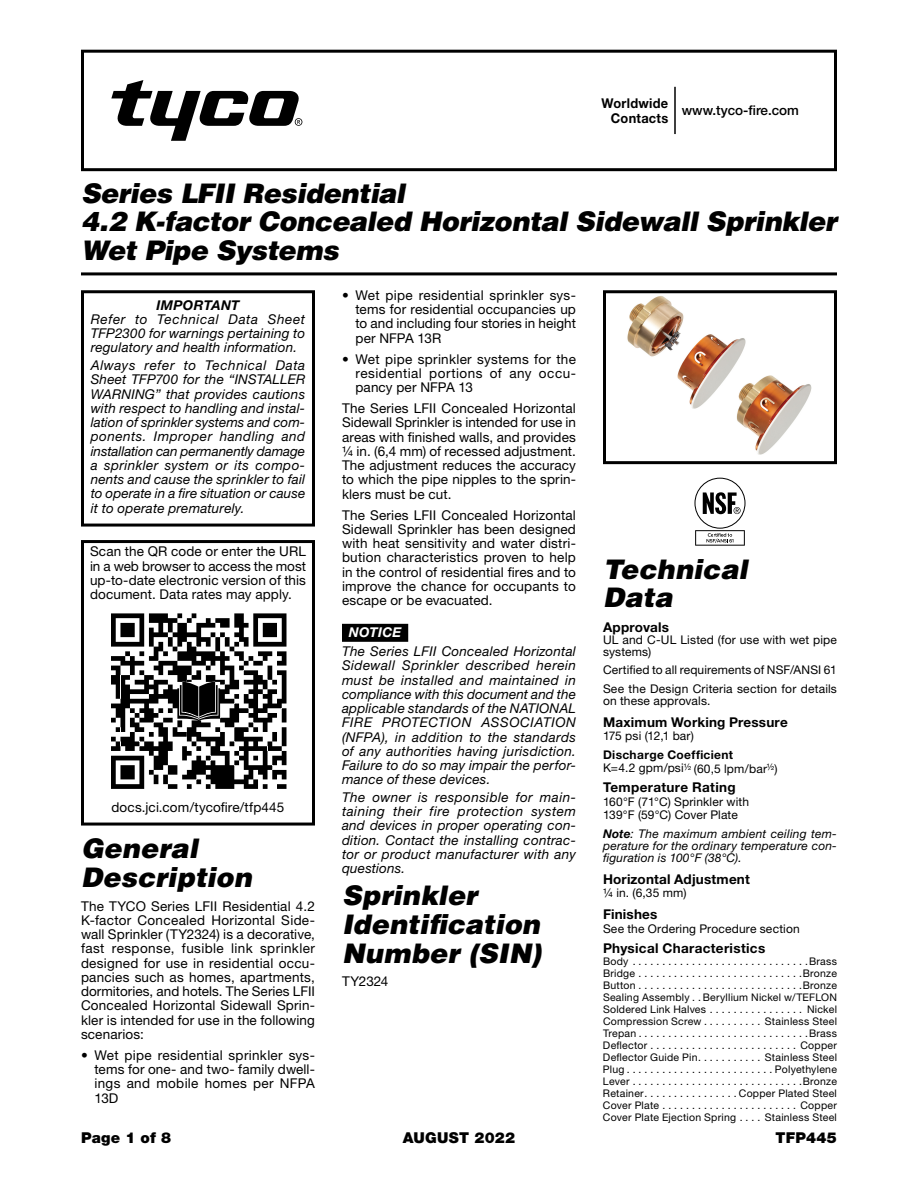
<style>
.page{position:relative;width:918px;height:1188px;background:#fff}
.page>*{position:absolute;margin:0;border:0;box-sizing:border-box;transform-origin:0 0}
.t1{font:italic 900 27px/28.8px "Helvetica LT Std";letter-spacing:-.005em;color:#000}
.t2{font:900 15px "Helvetica Neue LT Std";letter-spacing:.015em;color:#000}
.t3{font:13.5px/14.2px "Helvetica Neue LT Std";letter-spacing:.01em;color:#000;text-align:justify}
.t4{font:italic 13.5px/14.2px "Helvetica Neue LT Std";letter-spacing:.015em;color:#000;text-align:justify}
.t5{font:700 13.5px "Helvetica Neue LT Std";letter-spacing:.015em;color:#000}
.t6{font:700 13.5px/15px "Helvetica Neue LT Std";letter-spacing:.015em;color:#000;text-align:right;scale:.95 1}
.t7{font:500 13.5px "Helvetica Neue LT Std";color:#000}
.t8{font:italic 700 13.5px "Helvetica Neue LT Std";letter-spacing:.025em;color:#000}
.t9{font:italic 700 13.5px "Helvetica Neue LT Std";letter-spacing:.02em;color:#fff}
.t10{font:12px/13.5px "Helvetica Neue LT Std";letter-spacing:.015em;color:#000}
.t11{font:italic 12px/12px "Helvetica Neue LT Std";letter-spacing:.015em;color:#000;text-align:justify}
.t12{font:10.5px/12px "Helvetica Neue LT Std";letter-spacing:.025em;color:#000;text-align:justify}
.s1{font-weight:700}
</style>
<div class="page">
<div style="left:81px;top:50px;width:756px;height:121px;border:3px solid #000"></div>
<hr style="left:81px;top:272px;width:756px;height:3px;background:#000">
<hr style="left:674px;top:87px;width:2px;height:47px;background:#000">
<svg style="left:111px;top:80px;width:191px;height:61px"></svg>
<div style="left:81px;top:290px;width:234px;height:237px;border:3px solid #000"></div>
<div style="left:81px;top:540px;width:234px;height:286px;border:3px solid #000"></div>
<svg style="left:111px;top:613px;width:175px;height:176px"></svg>
<div style="left:342px;top:624px;width:66px;height:18px;background:#000"></div>
<img style="left:627px;top:296px;width:185px;height:159px">
<div style="left:603px;top:290px;width:234px;height:174px;border:3px solid #000"></div>
<svg style="left:694px;top:478px;width:52px;height:68px"></svg>
<p class="t6" style="left:602px;top:95px;width:72px">Worldwide<br>Contacts</p>
<p class="t7" style="left:682px;top:102px;width:119px">www.tyco-fire.com</p>
<h1 class="t1" style="left:81px;top:178px;width:757px">Series LFII Residential<br>4.2 K-factor Concealed Horizontal Sidewall Sprinkler<br>Wet Pipe Systems</h1>
<p class="t8" style="left:156px;top:296px;width:85px">IMPORTANT</p>
<p class="t4" style="left:91px;top:312px;width:216px">Refer to Technical Data Sheet TFP2300 for warnings pertaining to regulatory and health information.</p>
<p class="t4" style="left:91px;top:358px;width:216px">Always refer to Technical Data Sheet TFP700 for the “INSTALLER WARNING” that provides cautions with respect to handling and instal&shy;lation of sprinkler systems and com&shy;ponents. Improper handling and installation can permanently damage a sprinkler system or its compo&shy;nents and cause the sprinkler to fail to operate in a fire situation or cause it to operate prematurely.</p>
<p class="t3" style="left:90px;top:544px;width:218px">Scan the QR code or enter the URL in a web browser to access the most up-to-date electronic version of this document. Data rates may apply.</p>
<p class="t3" style="left:112px;top:800px;width:174px">docs.jci.com/tycofire/tfp445</p>
<h1 class="t1" style="left:81px;top:834px;width:172px">General<br>Description</h1>
<p class="t3" style="left:81px;top:899px;width:236px">The TYCO Series LFII Residential 4.2<br>K-factor Concealed Horizontal Side&shy;wall Sprinkler (TY2324) is a decorative, fast response, fusible link sprinkler designed for use in residential occu&shy;pancies such as homes, apartments, dormitories, and hotels. The Series LFII Concealed Horizontal Sidewall Sprin&shy;kler is intended for use in the following scenarios:</p>
<p class="t3" style="left:94px;top:1048px;width:222px;text-indent:-14px">• Wet pipe residential sprinkler sys&shy;tems for one- and two- family dwell&shy;ings and mobile homes per NFPA 13D</p>
<p class="t3" style="left:356px;top:288px;width:222px;text-indent:-14px">• Wet pipe residential sprinkler sys&shy;tems for residential occupancies up to and including four stories in height per NFPA 13R</p>
<p class="t3" style="left:356px;top:352px;width:222px;text-indent:-14px">• Wet pipe sprinkler systems for the residential portions of any occu&shy;pancy per NFPA 13</p>
<p class="t3" style="left:342px;top:401px;width:236px">The Series LFII Concealed Horizontal Sidewall Sprinkler is intended for use in areas with finished walls, and provides ¼ in. (6,4 mm) of recessed adjustment.<br>The adjustment reduces the accuracy to which the pipe nipples to the sprin&shy;klers must be cut.</p>
<p class="t3" style="left:342px;top:508px;width:236px">The Series LFII Concealed Horizontal Sidewall Sprinkler has been designed with heat sensitivity and water distri&shy;bution characteristics proven to help in the control of residential fires and to improve the chance for occupants to escape or be evacuated.</p>
<p class="t9" style="left:349px;top:624px;width:54px">NOTICE</p>
<p class="t4" style="left:342px;top:644px;width:236px">The Series LFII Concealed Horizontal Sidewall Sprinkler described herein must be installed and maintained in compliance with this document and the applicable standards of the NATIONAL FIRE PROTECTION ASSOCIATION (NFPA), in addition to the standards of any authorities having jurisdiction.<br>Failure to do so may impair the perfor&shy;mance of these devices.</p>
<p class="t4" style="left:342px;top:790px;width:236px">The owner is responsible for main&shy;taining their fire protection system and devices in proper operating con&shy;dition. Contact the installing contrac&shy;tor or product manufacturer with any questions.</p>
<h1 class="t1" style="left:342px;top:881px;width:201px">Sprinkler<br>Identification<br>Number (SIN)</h1>
<p class="t3" style="left:342px;top:974px;width:48px">TY2324</p>
<h1 class="t1" style="left:603px;top:554px;width:146px">Technical<br>Data</h1>
<p class="t5" style="left:603px;top:618px;width:67px">Approvals</p>
<p class="t10" style="left:603px;top:633px;width:236px;line-height:12px">UL and C-UL Listed (for use with wet pipe systems)</p>
<p class="t10" style="left:603px;top:660px;width:235px;line-height:18.8px">Certified to all requirements of NSF/ANSI 61<br>See the Design Criteria section for details</p>
<p class="t10" style="left:603px;top:694px;width:109px">on these approvals.</p>
<p class="t5" style="left:603px;top:714px;width:186px">Maximum Working Pressure</p>
<p class="t10" style="left:603px;top:729px;width:92px">175 psi (12,1 bar)</p>
<p class="t10" style="left:603px;top:748px;width:176px"><span class="s1">Discharge Coefficient<br></span>K=4.2 gpm/psi<sup>½</sup> (60,5 lpm/bar<sup>½</sup>)</p>
<p class="t5" style="left:603px;top:779px;width:134px">Temperature Rating</p>
<p class="t10" style="left:603px;top:795px;width:148px">160°F (71°C) Sprinkler with<br>139°F (59°C) Cover Plate</p>
<p class="t11" style="left:603px;top:828px;width:235px"><span class="s1">Note</span>: The maximum ambient ceiling tem&shy;perature for the ordinary temperature con&shy;figuration is 100°F (38°C).</p>
<p class="t5" style="left:603px;top:871px;width:148px">Horizontal Adjustment</p>
<p class="t10" style="left:603px;top:886px;width:85px">¼ in. (6,35 mm)</p>
<p class="t5" style="left:603px;top:906px;width:56px">Finishes</p>
<p class="t10" style="left:603px;top:921px;width:198px">See the Ordering Procedure section</p>
<p class="t5" style="left:603px;top:939px;width:164px">Physical Characteristics</p>
<p class="t12" style="left:603px;top:955px;width:27px">Body</p>
<p class="t12" style="left:809px;top:955px;width:29px">Brass</p>
<p class="t12" style="left:603px;top:967px;width:34px">Bridge</p>
<p class="t12" style="left:803px;top:967px;width:36px">Bronze</p>
<p class="t12" style="left:603px;top:979px;width:34px">Button</p>
<p class="t12" style="left:603px;top:979px;width:236px;text-indent:200px">Bronze Sealing Assembly.. Beryllium Nickel w/TEFLON Soldered Link Halves</p>
<p class="t12" style="left:807px;top:1003px;width:31px">Nickel</p>
<p class="t12" style="left:603px;top:1015px;width:100px">Compression Screw</p>
<p class="t12" style="left:765px;top:1015px;width:74px">Stainless Steel</p>
<p class="t12" style="left:603px;top:1027px;width:35px">Trepan</p>
<p class="t12" style="left:809px;top:1027px;width:29px">Brass</p>
<p class="t12" style="left:603px;top:1039px;width:46px">Deflector</p>
<p class="t12" style="left:800px;top:1039px;width:38px">Copper</p>
<p class="t12" style="left:603px;top:1051px;width:96px">Deflector Guide Pin</p>
<p class="t12" style="left:765px;top:1051px;width:74px">Stainless Steel</p>
<p class="t12" style="left:603px;top:1063px;width:26px">Plug.........................</p>
<p class="t12" style="left:775px;top:1063px;width:64px">Polyethylene</p>
<p class="t12" style="left:603px;top:1075px;width:28px">Lever</p>
<p class="t12" style="left:803px;top:1075px;width:36px">Bronze</p>
<p class="t12" style="left:603px;top:1087px;width:45px">Retainer................</p>
<p class="t12" style="left:739px;top:1087px;width:100px">Copper Plated Steel</p>
<p class="t12" style="left:603px;top:1099px;width:58px">Cover Plate</p>
<p class="t12" style="left:800px;top:1099px;width:38px">Copper</p>
<p class="t12" style="left:603px;top:1111px;width:135px">Cover Plate Ejection Spring</p>
<p class="t12" style="left:765px;top:1111px;width:74px">Stainless Steel</p>
<p class="t2" style="left:81px;top:1128px;width:92px">Page 1 of 8</p>
<p class="t2" style="left:403px;top:1128px;width:114px">AUGUST 2022</p>
<p class="t2" style="left:776px;top:1128px;width:63px">TFP445</p>
</div>
